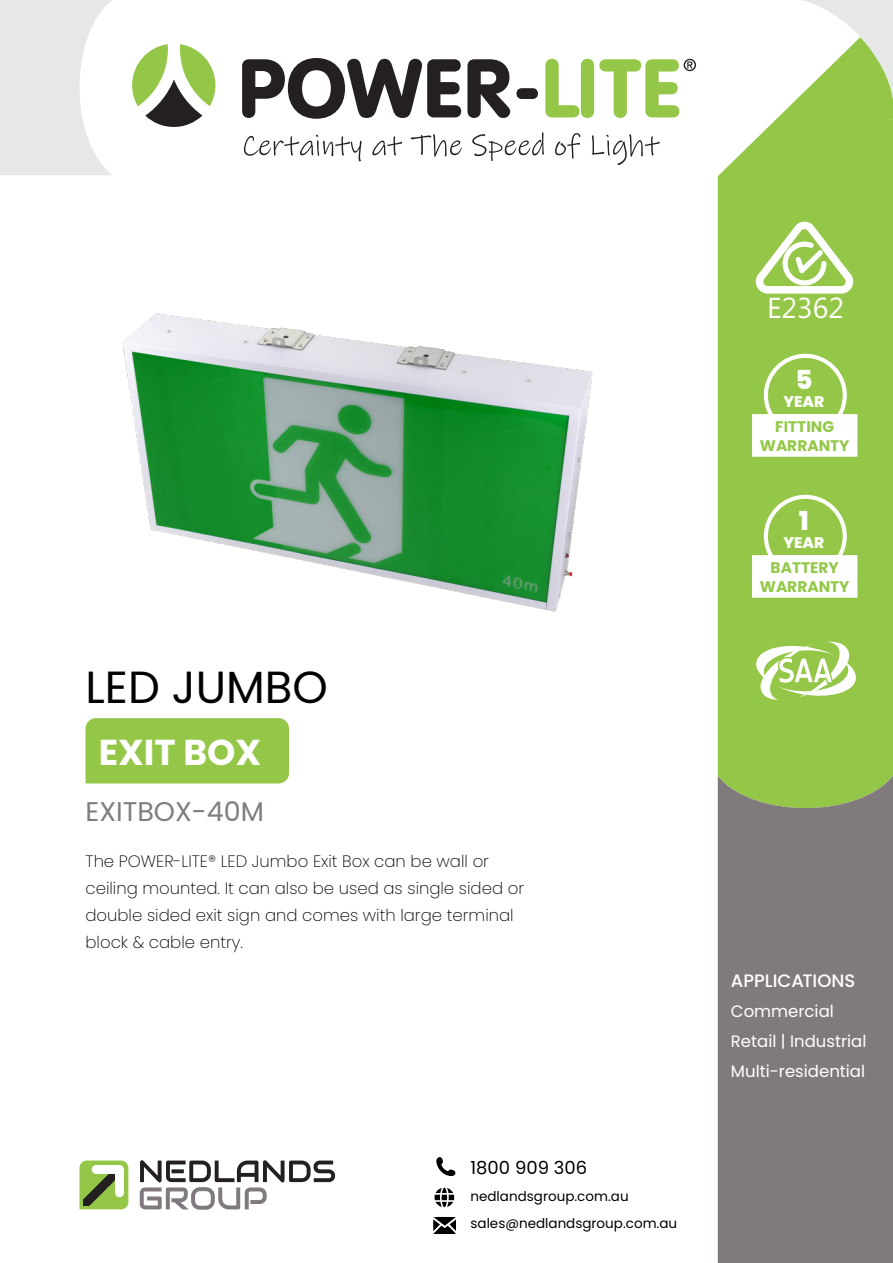
<style>
.page{position:relative;width:893px;height:1263px;background:#fff}
.page>*{position:absolute;margin:0;border:0;box-sizing:border-box;transform-origin:0 0}
.t1{font:45px "Poppins";color:#000}
.t2{font:700 36px "Poppins";color:#fff}
.t3{font:28.95px "Microsoft Phags Pa";color:#fff}
.t4{font:27px "Poppins";color:#7f7b7f}
.t5{font:800 26.1px "Poppins";color:#fff}
.t6{font:500 18px "Poppins";color:#fff}
.t7{font:18px "Poppins";color:#000}
.t8{font:200 16.5px "Poppins";color:#000}
.t9{font:16.5px "Poppins";color:#fff}
.t10{font:700 15.3px "Poppins";color:#94c848}
.t11{font:800 15.3px "Poppins";color:#fff}
.t12{font:13.5px/27.5px "Poppins";color:#000}
</style>
<div class="page">
<svg style="left:132px;top:44px;width:83px;height:83px"></svg>
<svg style="left:242px;top:58px;width:219px;height:61px"></svg>
<svg style="left:467px;top:59px;width:43px;height:59px"></svg>
<div style="left:516px;top:88px;width:22px;height:11px;background:#241f21;border-radius:5px"></div>
<svg style="left:545px;top:59px;width:34px;height:58px"></svg>
<div style="left:581px;top:59px;width:13px;height:59px;background:#94c747;border-radius:7px"></div>
<svg style="left:599px;top:59px;width:97px;height:59px"></svg>
<svg style="left:244px;top:135px;width:117px;height:26px"></svg>
<svg style="left:372px;top:136px;width:30px;height:20px"></svg>
<svg style="left:411px;top:134px;width:51px;height:23px"></svg>
<svg style="left:472px;top:132px;width:72px;height:29px"></svg>
<svg style="left:555px;top:133px;width:25px;height:26px"></svg>
<svg style="left:592px;top:134px;width:68px;height:31px"></svg>
<svg style="left:434px;top:1187px;width:21px;height:21px"></svg>
<svg style="left:436px;top:1157px;width:19px;height:19px"></svg>
<svg style="left:433px;top:1217px;width:22px;height:17px"></svg>
<svg style="left:79px;top:1160px;width:49px;height:49px"></svg>
<svg style="left:140px;top:1160px;width:195px;height:50px"></svg>
<div style="left:718px;top:127px;width:175px;height:649px;background:#94c747"></div>
<div style="left:718px;top:776px;width:175px;height:487px;background:#807a7d"></div>
<svg style="left:768px;top:0;width:125px;height:127px"></svg>
<svg style="left:0;top:0;width:112px;height:175px"></svg>
<div style="left:85px;top:718px;width:204px;height:65px;background:#94c747"></div>
<svg style="left:756px;top:642px;width:100px;height:58px"></svg>
<svg style="left:755px;top:220px;width:99px;height:74px"></svg>
<svg style="left:762px;top:352px;width:87px;height:62px;background:#a1cd5d"></svg>
<div style="left:753px;top:415px;width:103px;height:41px;background:#fff"></div>
<div style="left:752px;top:414px;width:105px;height:43px;border:2px solid #fff"></div>
<svg style="left:762px;top:493px;width:87px;height:62px;background:#a1cd5d"></svg>
<div style="left:753px;top:556px;width:103px;height:41px;background:#fff"></div>
<div style="left:752px;top:555px;width:105px;height:43px;border:2px solid #fff"></div>
<img style="left:122px;top:313px;width:471px;height:299px">
<p class="t1" style="left:85px;top:661px;width:244px">LED JUMBO</p>
<p class="t2" style="left:99px;top:732px;width:164px">EXIT BOX</p>
<p class="t4" style="left:85px;top:796px;width:180px">EXITBOX-40M</p>
<p class="t8" style="left:85px;top:852px;width:405px">The POWER-LITE® LED Jumbo Exit Box can be wall or</p>
<p class="t8" style="left:85px;top:879px;width:440px">ceiling mounted. It can also be used as single sided or</p>
<p class="t8" style="left:85px;top:906px;width:430px">double sided exit sign and comes with large terminal</p>
<p class="t8" style="left:85px;top:933px;width:159px">block &amp; cable entry.</p>
<p class="t7" style="left:470px;top:1157px;width:118px">1800 909 306</p>
<p class="t12" style="left:470px;top:1182px;width:208px">nedlandsgroup.com.au sales@nedlandsgroup.com.au</p>
<h3 class="t3" style="left:767px;top:287px;width:78px">E2362</h3>
<p class="t5" style="left:795px;top:364px;width:19px">5</p>
<p class="t11" style="left:783px;top:393px;width:42px">YEAR</p>
<p class="t10" style="left:775px;top:418px;width:60px">FITTING</p>
<p class="t10" style="left:760px;top:436px;width:91px">WARRANTY</p>
<p class="t5" style="left:799px;top:505px;width:12px">1</p>
<p class="t11" style="left:783px;top:534px;width:42px">YEAR</p>
<p class="t10" style="left:771px;top:559px;width:70px">BATTERY</p>
<p class="t10" style="left:760px;top:577px;width:91px">WARRANTY</p>
<p class="t6" style="left:731px;top:970px;width:126px">APPLICATIONS</p>
<p class="t9" style="left:731px;top:1001px;width:104px">Commercial</p>
<p class="t9" style="left:731px;top:1031px;width:137px">Retail | Industrial</p>
<p class="t9" style="left:731px;top:1061px;width:136px">Multi-residential</p>
</div>
